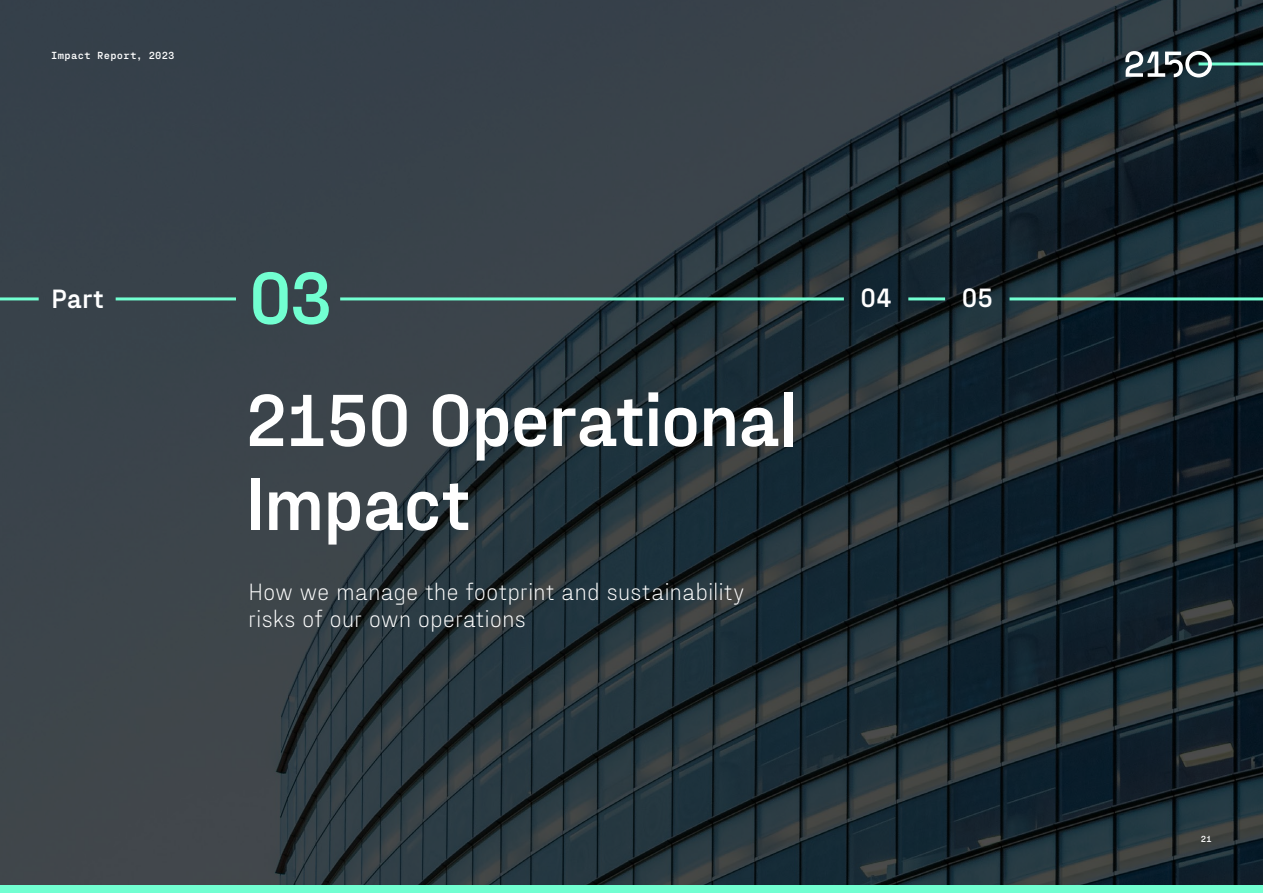
<style>
.page{position:relative;width:1263px;height:893px;background:#fff}
.page>*{position:absolute;margin:0;border:0;box-sizing:border-box;transform-origin:0 0}
.t1{font:700 75px/84px "Fraktion Sans";letter-spacing:-.025em;color:#fff}
.t2{font:700 75px "Fraktion Sans";color:#72ffd1}
.t3{font:700 27px "Fraktion Sans";color:#fff}
.t4{font:300 24px/27px "Fraktion Sans";letter-spacing:-.005em;color:#fff}
.t5{font:700 10.5px "Fraktion Mono";letter-spacing:.03em;color:#fff}
.t6{font:700 9px "Fraktion Mono";color:#fff}
</style>
<div class="page">
<img style="left:0;top:0;width:1263px;height:885px">
<hr style="left:1198px;top:62px;width:65px;height:3px;background:#72ffd1">
<svg style="left:1125px;top:51px;width:87px;height:26px"></svg>
<div style="left:0;top:885px;width:1263px;height:8px;background:#72ffd1"></div>
<hr style="left:0;top:297px;width:39px;height:3px;background:#72ffd1">
<hr style="left:116px;top:297px;width:120px;height:3px;background:#72ffd1">
<hr style="left:340px;top:297px;width:504px;height:3px;background:#72ffd1">
<hr style="left:908px;top:297px;width:37px;height:3px;background:#72ffd1">
<hr style="left:1009px;top:297px;width:254px;height:3px;background:#72ffd1">
<p class="t5" style="left:51px;top:46px;width:125px">Impact Report, 2023</p>
<p class="t3" style="left:51px;top:276px;width:55px">Part</p>
<h1 class="t2" style="left:249px;top:237px;width:85px">03</h1>
<h1 class="t1" style="left:245px;top:371px;width:555px">2150 Operational<br>Impact</h1>
<p class="t4" style="left:248px;top:576px;width:498px">How we manage the footprint and sustainability risks of our own operations</p>
<p class="t3" style="left:860px;top:276px;width:33px">04</p>
<p class="t3" style="left:962px;top:276px;width:33px">05</p>
<p class="t6" style="left:1201px;top:831px;width:12px">21</p>
</div>
